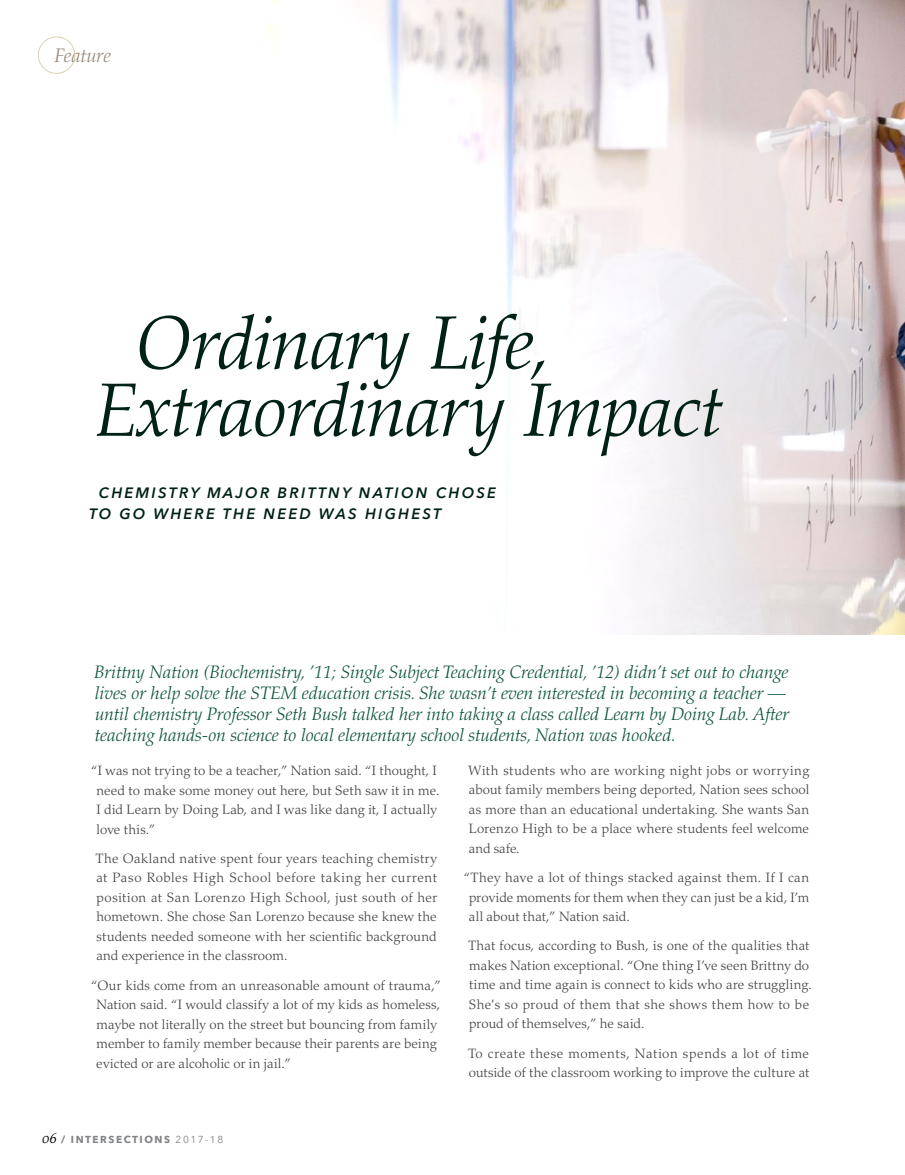
<style>
.page{position:relative;width:905px;height:1175px;background:#fff}
.page>*{position:absolute;margin:0;border:0;box-sizing:border-box;transform-origin:0 0}
.t1{font:italic 300 75.3px/67.2px "Palatino";letter-spacing:-.02em;color:#002215}
.t2{font:italic 300 19.5px "Palatino";letter-spacing:-.01em;color:#9a8b7d}
.t3{font:italic 300 18px/21px "Palatino";color:#0f563f}
.t4{font:italic 600 15px/21px "Avenir Next";letter-spacing:.15em;color:#002215}
.t5{font:300 13.5px/19.5px "Palatino";letter-spacing:.01em;color:#414042}
.t6{font:300 13.5px/19.5px "Palatino";letter-spacing:.03em;color:#414042}
.t7{font:700 10.2px "Avenir Next";letter-spacing:.15em;color:#808285}
.s1{font-family:"Palatino Italic Os F";font-weight:400;font-size:15px;color:#000}
.s2{font-weight:400}
</style>
<div class="page">
<img style="left:37px;top:0;width:867px;height:634px">
<div style="left:38px;top:36px;width:37px;height:38px;border:1px solid #b5a268;border-radius:50%"></div>
<h2 class="t2" style="left:55px;top:44px;width:58px">Feature</h2>
<h1 class="t1" style="left:95px;top:311px;width:628px;text-indent:40px">Ordinary Life,<br>Extraordinary Impact</h1>
<p class="t4" style="left:89px;top:482px;width:408px;text-indent:10px">CHEMISTRY MAJOR BRITTNY NATION CHOSE<br>TO GO WHERE THE NEED WAS HIGHEST</p>
<p class="t3" style="left:94px;top:661px;width:696px">Brittny Nation (Biochemistry, ’11; Single Subject Teaching Credential, ’12) didn’t set out to change lives or help solve the STEM education crisis. She wasn’t even interested in becoming a teacher — until chemistry Professor Seth Bush talked her into taking a class called Learn by Doing Lab. After teaching hands-on science to local elementary school students, Nation was hooked.</p>
<p class="t5" style="left:96px;top:761px;width:344px;text-indent:-5px">“I was not trying to be a teacher,” Nation said. “I thought, I need to make some money out here, but Seth saw it in me.<br>I did Learn by Doing Lab, and I was like dang it, I actually love this.”</p>
<p class="t5" style="left:96px;top:848px;width:343px;text-align:justify">The Oakland native spent four years teaching chemistry at Paso Robles High School before taking her current position at San Lorenzo High School, just south of her hometown. She chose San Lorenzo because she knew the students needed someone with her scientific background and experience in the classroom.</p>
<p class="t5" style="left:96px;top:975px;width:346px;text-indent:-5px">“Our kids come from an unreasonable amount of trauma,” Nation said. “I would classify a lot of my kids as homeless, maybe not literally on the street but bouncing from family member to family member because their parents are being evicted or are alcoholic or in jail.”</p>
<p class="t7" style="left:42px;top:1130px;width:182px"><span class="s1">06</span> / INTERSECTIONS <span class="s2">2017-18</span></p>
<p class="t5" style="left:468px;top:761px;width:342px;text-align:justify">With students who are working night jobs or worrying about family members being deported, Nation sees school as more than an educational undertaking. She wants San Lorenzo High to be a place where students feel welcome and safe.</p>
<p class="t5" style="left:469px;top:868px;width:342px;text-align:justify;text-indent:-5px">“They have a lot of things stacked against them. If I can provide moments for them when they can just be a kid, I’m all about that,” Nation said.</p>
<p class="t5" style="left:468px;top:936px;width:345px">That focus, according to Bush, is one of the qualities that makes Nation exceptional. “One thing I’ve seen Brittny do time and time again is connect to kids who are struggling.<br>She's so proud of them that she shows them how to be proud of themselves,” he said.</p>
<p class="t6" style="left:468px;top:1043px;width:342px">To create these moments, Nation spends a lot of time outside of the classroom working to improve the culture at</p>
</div>
